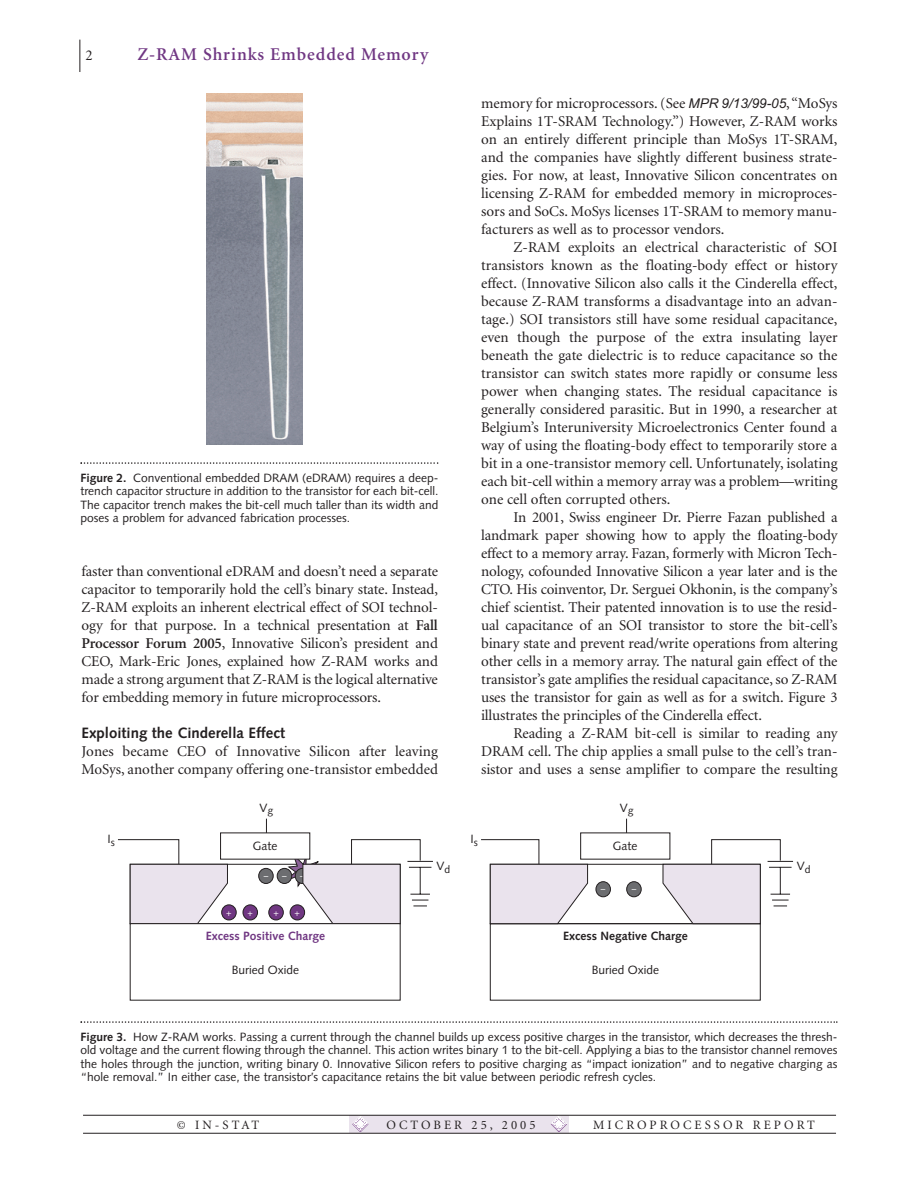
<style>
.page{position:relative;width:918px;height:1188px;background:#fff}
.page>*{position:absolute;margin:0;border:0;box-sizing:border-box;transform-origin:0 0}
.t1{font:600 18px "Minion";letter-spacing:.05em;color:#703783}
.t2{font:15px/18px "Minion";letter-spacing:-.005em;color:#231f20;text-align:justify}
.t3{font:700 15px "Syntax";color:#231f20}
.t4{font:12.75px "Minion";letter-spacing:.24em;color:#231f20}
.t5{font:12px/13.5px "Syntax";color:#231f20;text-align:justify}
.t6{font:700 12px "Syntax";color:#231f20}
.t7{font:700 12px "Syntax";color:#703782}
.t8{font:9.15px "Syntax";color:#fff}
.s1{font-weight:700}
.s2{font-weight:600}
.s3{font-family:"Arial Italic MS";font-size:13.5px}
</style>
<div class="page">
<div style="left:350px;top:1116px;width:219px;height:17px;background:#eae3ed"></div>
<svg style="left:551px;top:1117px;width:16px;height:15px"></svg>
<svg style="left:352px;top:1117px;width:16px;height:15px"></svg>
<hr style="left:80px;top:40px;width:1px;height:32px;background:#231f20">
<hr style="left:83px;top:1115px;width:753px;height:1px;background:#231f20">
<hr style="left:83px;top:1133px;width:753px;height:1px;background:#231f20">
<svg style="left:80px;top:462px;width:358px;height:2px"></svg>
<img style="left:206px;top:94px;width:96px;height:350px">
<svg style="left:80px;top:1021px;width:758px;height:2px"></svg>
<svg style="left:118px;top:818px;width:315px;height:106px"></svg>
<svg style="left:481px;top:818px;width:312px;height:106px"></svg>
<div style="left:627px;top:882px;width:14px;height:15px;background:#6c6d70;border:1px solid #231f20;border-radius:50%"></div>
<div style="left:596px;top:882px;width:15px;height:15px;background:#6c6d70;border:1px solid #231f20;border-radius:50%"></div>
<div style="left:222px;top:905px;width:14px;height:15px;background:#703782;border:1px solid #231f20;border-radius:50%"></div>
<div style="left:243px;top:905px;width:15px;height:15px;background:#703782;border:1px solid #231f20;border-radius:50%"></div>
<div style="left:269px;top:905px;width:14px;height:15px;background:#703782;border:1px solid #231f20;border-radius:50%"></div>
<div style="left:290px;top:905px;width:15px;height:15px;background:#703782;border:1px solid #231f20;border-radius:50%"></div>
<div style="left:277px;top:868px;width:15px;height:16px;background:#6c6d70;border:1px solid #231f20;border-radius:50%"></div>
<div style="left:259px;top:868px;width:14px;height:16px;background:#6c6d70;border:1px solid #231f20;border-radius:50%"></div>
<p class="t2" style="left:86px;top:47px;width:9px">2</p>
<p class="t1" style="left:137px;top:47px;width:293px">Z-RAM Shrinks Embedded Memory</p>
<p class="t5" style="left:80px;top:472px;width:359px"><span class="s1">Figure 2.</span> Conventional embedded DRAM (eDRAM) requires a deep&shy;trench capacitor structure in addition to the transistor for each bit-cell.<br>The capacitor trench makes the bit-cell much taller than its width and poses a problem for advanced fabrication processes.</p>
<p class="t2" style="left:82px;top:563px;width:358px">faster than conventional eDRAM and doesn’t need a separate capacitor to temporarily hold the cell’s binary state. Instead, Z-RAM exploits an inherent electrical effect of SOI technol&shy;ogy for that purpose. In a technical presentation at <span class="s2">Fall Processor Forum 2005</span>, Innovative Silicon’s president and CEO, Mark-Eric Jones, explained how Z-RAM works and made a strong argument that Z-RAM is the logical alternative for embedding memory in future microprocessors.</p>
<p class="t3" style="left:82px;top:727px;width:205px">Exploiting the Cinderella Effect</p>
<p class="t2" style="left:82px;top:743px;width:358px">Jones became CEO of Innovative Silicon after leaving<br>MoSys, another company offering one-transistor embedded</p>
<p class="t5" style="left:108px;top:834px;width:9px">I<sub>s</sub></p>
<p class="t5" style="left:260px;top:802px;width:15px">V<sub>g</sub></p>
<p class="t5" style="left:253px;top:841px;width:26px">Gate</p>
<p class="t8" style="left:264px;top:872px;width:25px">– –</p>
<p class="t8" style="left:300px;top:872px;width:6px">–</p>
<p class="t8" style="left:226px;top:909px;width:7px">+</p>
<p class="t8" style="left:248px;top:909px;width:7px">+</p>
<p class="t8" style="left:273px;top:909px;width:7px">+</p>
<p class="t8" style="left:295px;top:909px;width:7px">+</p>
<p class="t7" style="left:206px;top:931px;width:121px">Excess Positive Charge</p>
<p class="t5" style="left:232px;top:964px;width:69px">Buried Oxide</p>
<p class="t5" style="left:437px;top:861px;width:15px">V<sub>d</sub></p>
<p class="t2" style="left:481px;top:95px;width:358px">memory for microprocessors. (See <span class="s3">MPR 9/13/99-05</span>,“MoSys Explains 1T-SRAM Technology.”) However, Z-RAM works on an entirely different principle than MoSys 1T-SRAM, and the companies have slightly different business strate&shy;gies. For now, at least, Innovative Silicon concentrates on licensing Z-RAM for embedded memory in microproces&shy;sors and SoCs. MoSys licenses 1T-SRAM to memory manu&shy;facturers as well as to processor vendors.</p>
<p class="t2" style="left:481px;top:239px;width:358px;text-indent:32px">Z-RAM exploits an electrical characteristic of SOI transistors known as the floating-body effect or history effect. (Innovative Silicon also calls it the Cinderella effect, because Z-RAM transforms a disadvantage into an advan&shy;tage.) SOI transistors still have some residual capacitance, even though the purpose of the extra insulating layer beneath the gate dielectric is to reduce capacitance so the transistor can switch states more rapidly or consume less power when changing states. The residual capacitance is generally considered parasitic. But in 1990, a researcher at Belgium’s Interuniversity Microelectronics Center found a way of using the floating-body effect to temporarily store a bit in a one-transistor memory cell. Unfortunately, isolating each bit-cell within a memory array was a problem—writing one cell often corrupted others.</p>
<p class="t2" style="left:481px;top:509px;width:358px;text-indent:32px">In 2001, Swiss engineer Dr. Pierre Fazan published a landmark paper showing how to apply the floating-body effect to a memory array. Fazan, formerly with Micron Tech&shy;nology, cofounded Innovative Silicon a year later and is the CTO. His coinventor, Dr. Serguei Okhonin, is the company’s chief scientist. Their patented innovation is to use the resid&shy;ual capacitance of an SOI transistor to store the bit-cell’s binary state and prevent read/write operations from altering other cells in a memory array. The natural gain effect of the transistor’s gate amplifies the residual capacitance, so Z-RAM uses the transistor for gain as well as for a switch. Figure 3 illustrates the principles of the Cinderella effect.</p>
<p class="t2" style="left:481px;top:725px;width:358px;text-indent:32px">Reading a Z-RAM bit-cell is similar to reading any DRAM cell. The chip applies a small pulse to the cell’s tran&shy;sistor and uses a sense amplifier to compare the resulting</p>
<p class="t5" style="left:471px;top:834px;width:9px">I<sub>s</sub></p>
<p class="t5" style="left:620px;top:802px;width:15px">V<sub>g</sub></p>
<p class="t5" style="left:613px;top:841px;width:26px">Gate</p>
<p class="t8" style="left:601px;top:886px;width:6px">–</p>
<p class="t8" style="left:632px;top:886px;width:6px">–</p>
<p class="t6" style="left:563px;top:931px;width:126px">Excess Negative Charge</p>
<p class="t5" style="left:592px;top:964px;width:69px">Buried Oxide</p>
<p class="t5" style="left:797px;top:861px;width:15px">V<sub>d</sub></p>
<p class="t5" style="left:80px;top:1031px;width:759px"><span class="s1">Figure 3.</span> How Z-RAM works. Passing a current through the channel builds up excess positive charges in the transistor, which decreases the thresh&shy;old voltage and the current flowing through the channel. This action writes binary 1 to the bit-cell. Applying a bias to the transistor channel removes the holes through the junction, writing binary 0. Innovative Silicon refers to positive charging as “impact ionization” and to negative charging as “hole removal.” In either case, the transistor’s capacitance retains the bit value between periodic refresh cycles.</p>
<p class="t4" style="left:177px;top:1120px;width:84px">© IN-STAT</p>
<p class="t4" style="left:387px;top:1120px;width:151px">OCTOBER 25, 2005</p>
<p class="t4" style="left:593px;top:1120px;width:223px">MICROPROCESSOR REPORT</p>
</div>
